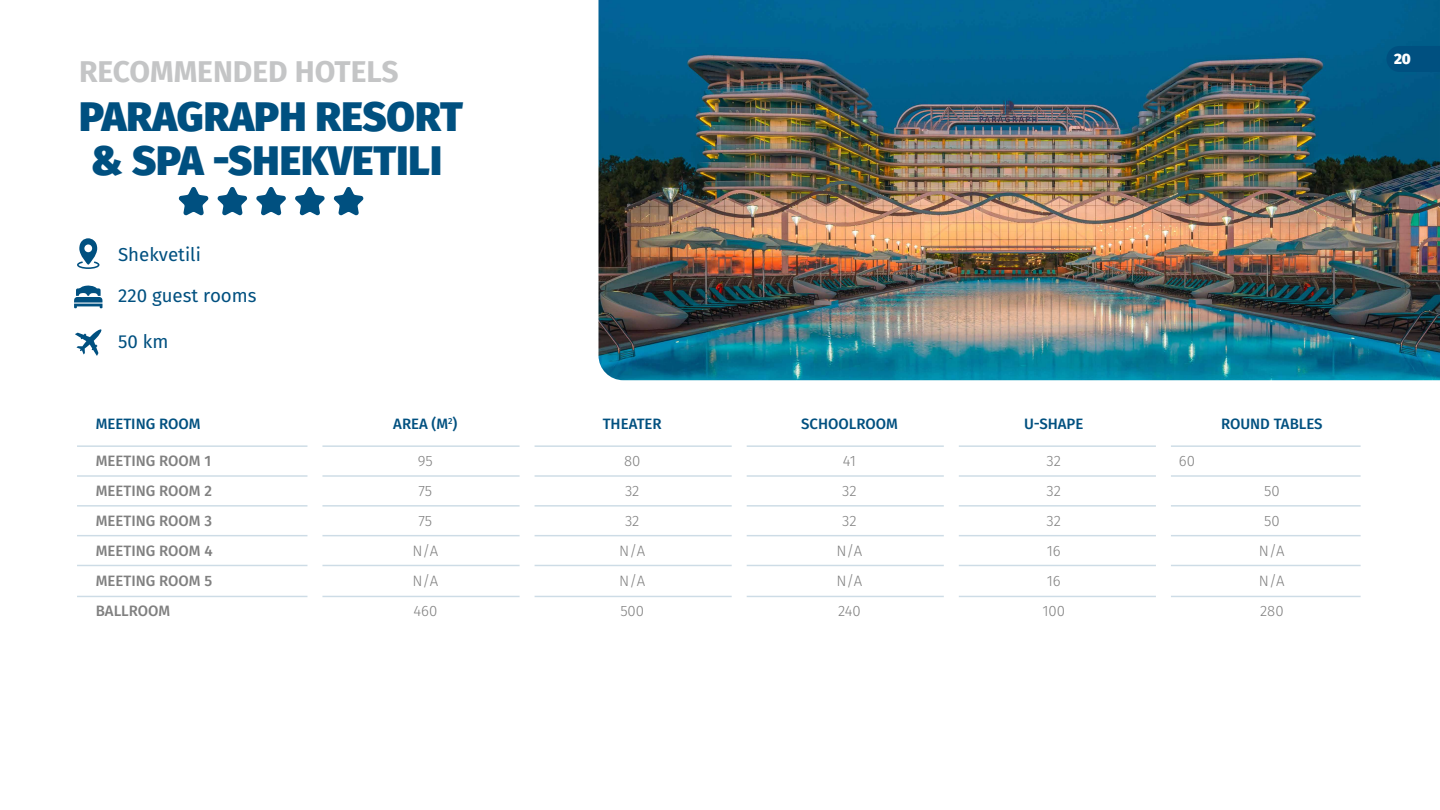
<style>
.page{position:relative;width:1440px;height:810px;background:#fff}
.page>*{position:absolute;margin:0;border:0;box-sizing:border-box;transform-origin:0 0}
.t1{font:800 41.25px/43.5px "Fira GO";color:#005080}
.t2{font:700 30px "Fira GO";color:#c4c5c6}
.t3{font:18.75px "Fira GO";color:#005080}
.t4{font:300 15px/30px "Fira GO";color:#808080;text-align:center}
.t5{font:500 15px/30px "Fira GO";color:#808080;text-align:justify}
.t6{font:500 15px "Fira GO";color:#005080}
.t7{font:800 15px "Fira GO";color:#fff}
</style>
<div class="page">
<svg style="left:77px;top:238px;width:22px;height:31px"></svg>
<svg style="left:74px;top:285px;width:29px;height:23px"></svg>
<img style="left:598px;top:0;width:842px;height:380px">
<svg style="left:1386px;top:46px;width:54px;height:26px"></svg>
<svg style="left:178px;top:187px;width:31px;height:29px"></svg>
<svg style="left:217px;top:187px;width:31px;height:29px"></svg>
<svg style="left:256px;top:187px;width:30px;height:29px"></svg>
<svg style="left:295px;top:187px;width:30px;height:29px"></svg>
<svg style="left:333px;top:187px;width:31px;height:29px"></svg>
<svg style="left:75px;top:329px;width:27px;height:27px"></svg>
<hr style="left:77px;top:445px;width:1284px;height:2px;background:#005080">
<hr style="left:77px;top:475px;width:1284px;height:2px;background:#005080">
<hr style="left:77px;top:505px;width:1284px;height:2px;background:#005080">
<hr style="left:77px;top:565px;width:1284px;height:1px;background:#005080">
<hr style="left:77px;top:596px;width:1284px;height:1px;background:#005080">
<hr style="left:77px;top:535px;width:1284px;height:1px;background:#005080">
<div style="left:307px;top:429px;width:15px;height:329px;background:#fff"></div>
<div style="left:520px;top:429px;width:15px;height:329px;background:#fff"></div>
<div style="left:732px;top:406px;width:15px;height:381px;background:#fff"></div>
<div style="left:944px;top:406px;width:15px;height:381px;background:#fff"></div>
<div style="left:1156px;top:406px;width:15px;height:381px;background:#fff"></div>
<h2 class="t2" style="left:79px;top:54px;width:321px">RECOMMENDED HOTELS</h2>
<h1 class="t1" style="left:79px;top:95px;width:385px">PARAGRAPH RESORT &amp; SPA -SHEKVETILI</h1>
<p class="t3" style="left:118px;top:243px;width:84px">Shekvetili</p>
<p class="t3" style="left:118px;top:285px;width:140px">220 guest rooms</p>
<p class="t3" style="left:118px;top:330px;width:52px">50 km</p>
<p class="t6" style="left:393px;top:415px;width:66px">AREA (M<sup>2</sup>)</p>
<p class="t6" style="left:603px;top:415px;width:61px">THEATER</p>
<p class="t6" style="left:801px;top:415px;width:98px">SCHOOLROOM</p>
<p class="t6" style="left:1024px;top:415px;width:61px">U-SHAPE</p>
<p class="t6" style="left:1221px;top:415px;width:103px">ROUND TABLES</p>
<p class="t6" style="left:96px;top:415px;width:106px">MEETING ROOM</p>
<p class="t5" style="left:96px;top:446px;width:118px">MEETING ROOM 1<br>MEETING ROOM 2<br>MEETING ROOM 3<br>MEETING ROOM 4<br>MEETING ROOM 5<br>BALLROOM</p>
<p class="t4" style="left:412px;top:446px;width:27px">95<br>75<br>75<br>N/A<br>N/A<br>460</p>
<p class="t4" style="left:619px;top:446px;width:27px">80<br>32<br>32<br>N/A<br>N/A<br>500</p>
<p class="t4" style="left:837px;top:446px;width:27px">41<br>32<br>32<br>N/A<br>N/A<br>240</p>
<p class="t4" style="left:1042px;top:446px;width:24px;text-align:left">32<br>32<br>32<br>16<br>16<br>100</p>
<p class="t4" style="left:1179px;top:446px;width:18px">60</p>
<p class="t4" style="left:1259px;top:476px;width:27px">50<br>50<br>N/A<br>N/A<br>280</p>
<p class="t7" style="left:1394px;top:50px;width:18px">20</p>
</div>
